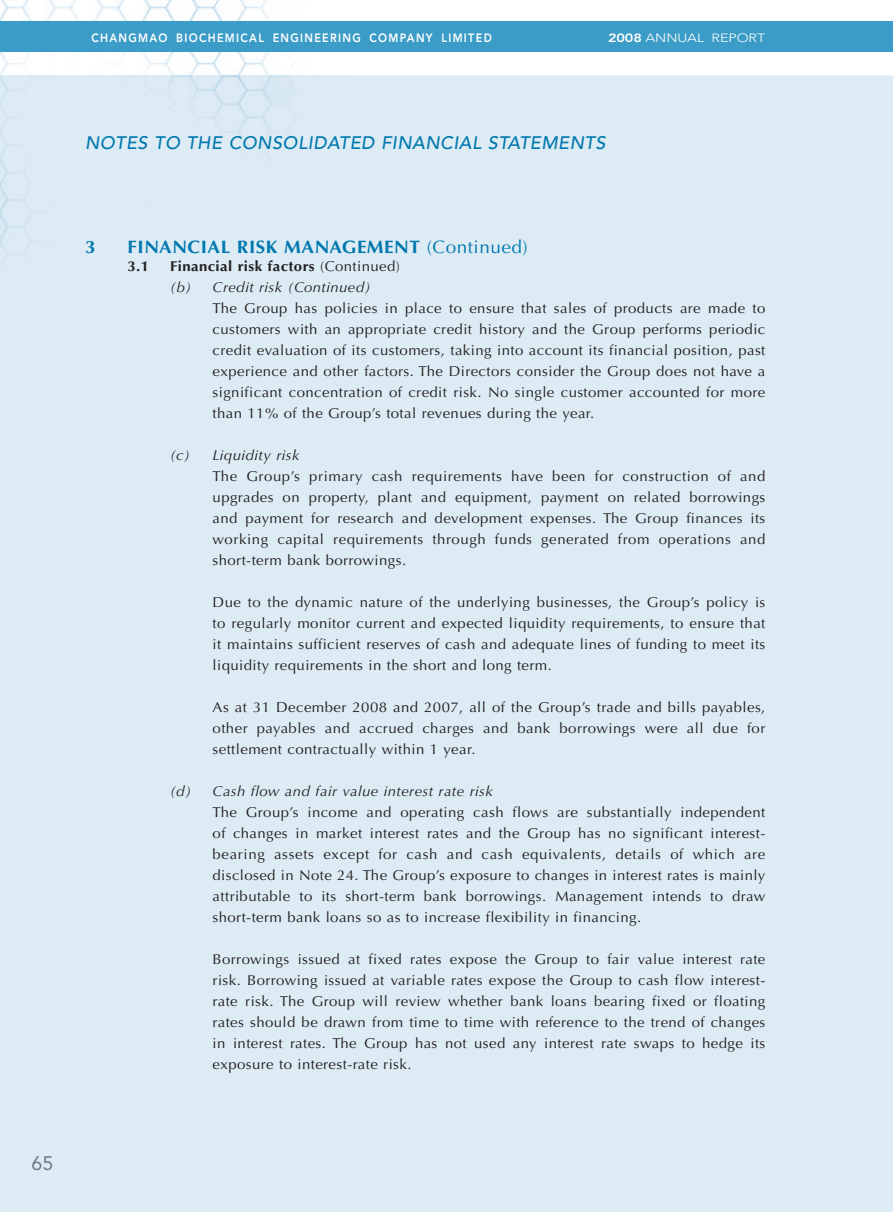
<style>
.page{position:relative;width:893px;height:1212px;background:#fff}
.page>*{position:absolute;margin:0;border:0;box-sizing:border-box;transform-origin:0 0}
.t1{font:19.5px "Avenir LT Std";color:#808285}
.t2{font:italic 500 18px "Avenir LT Std";letter-spacing:.03em;color:#0078ae}
.t3{font:700 18px "Optima LT Std";letter-spacing:.03em;color:#0078ae;scale:1.05 1}
.t4{font:14.25px/21px "Optima LT Std";letter-spacing:.03em;color:#231f20;text-align:justify;scale:1.05 1}
.t5{font:italic 14.25px/21px "Optima LT Std";letter-spacing:.03em;color:#231f20;scale:1.05 1}
.t6{font:700 14.25px "Optima LT Std";color:#231f20;scale:1.05 1}
.t7{font:800 12px "Avenir LT Std";letter-spacing:.12em;color:#fff;scale:.9 1}
.t8{font:300 12px "Avenir LT Std";letter-spacing:-.005em;color:#fff;scale:1.2 1}
.s1{font-weight:800}
.s2{font-weight:400}
.s3{font-weight:700;font-style:normal}
.s4{font-style:normal}
</style>
<div class="page">
<img style="left:0;top:0;width:352px;height:75px">
<div style="left:0;top:21px;width:893px;height:30px;background:#3b9cc7"></div>
<div style="left:0;top:75px;width:893px;height:1137px;background:#dcebf4"></div>
<div style="left:32px;top:1156px;width:20px;height:14px;background:#dcebf4"></div>
<p class="t7" style="left:91px;top:30px;width:446px">CHANGMAO BIOCHEMICAL ENGINEERING COMPANY LIMITED</p>
<p class="t8" style="left:608px;top:31px;width:133px"><span class="s1">2008</span> ANNUAL REPORT</p>
<p class="t2" style="left:85px;top:132px;width:522px">NOTES TO THE CONSOLIDATED FINANCIAL STATEMENTS</p>
<h1 class="t1" style="left:32px;top:1151px;width:23px">65</h1>
<p class="t3" style="left:85px;top:240px;width:12px">3</p>
<p class="t3" style="left:128px;top:240px;width:383px">FINANCIAL RISK MANAGEMENT <span class="s2">(Continued)</span></p>
<p class="t6" style="left:128px;top:261px;width:22px">3.1</p>
<p class="t5" style="left:170px;top:259px;width:220px"><span class="s3">Financial risk factors</span> <span class="s4">(Continued) </span>(b) Credit risk (Continued)</p>
<p class="t4" style="left:213px;top:301px;width:528px">The Group has policies in place to ensure that sales of products are made to customers with an appropriate credit history and the Group performs periodic credit evaluation of its customers, taking into account its financial position, past experience and other factors. The Directors consider the Group does not have a significant concentration of credit risk. No single customer accounted for more than 11% of the Group’s total revenues during the year.</p>
<p class="t5" style="left:170px;top:448px;width:125px">(c) Liquidity risk</p>
<p class="t4" style="left:213px;top:469px;width:528px">The Group’s primary cash requirements have been for construction of and upgrades on property, plant and equipment, payment on related borrowings and payment for research and development expenses. The Group finances its working capital requirements through funds generated from operations and short-term bank borrowings.</p>
<p class="t4" style="left:213px;top:595px;width:528px">Due to the dynamic nature of the underlying businesses, the Group’s policy is to regularly monitor current and expected liquidity requirements, to ensure that it maintains sufficient reserves of cash and adequate lines of funding to meet its liquidity requirements in the short and long term.</p>
<p class="t4" style="left:213px;top:700px;width:528px">As at 31 December 2008 and 2007, all of the Group’s trade and bills payables, other payables and accrued charges and bank borrowings were all due for settlement contractually within 1 year.</p>
<p class="t5" style="left:170px;top:784px;width:309px">(d) Cash flow and fair value interest rate risk</p>
<p class="t4" style="left:213px;top:805px;width:528px">The Group’s income and operating cash flows are substantially independent of changes in market interest rates and the Group has no significant interest&shy;bearing assets except for cash and cash equivalents, details of which are disclosed in Note 24. The Group’s exposure to changes in interest rates is mainly attributable to its short-term bank borrowings. Management intends to draw short-term bank loans so as to increase flexibility in financing.</p>
<p class="t4" style="left:213px;top:952px;width:528px">Borrowings issued at fixed rates expose the Group to fair value interest rate risk. Borrowing issued at variable rates expose the Group to cash flow interest&shy;rate risk. The Group will review whether bank loans bearing fixed or floating rates should be drawn from time to time with reference to the trend of changes in interest rates. The Group has not used any interest rate swaps to hedge its exposure to interest-rate risk.</p>
</div>
